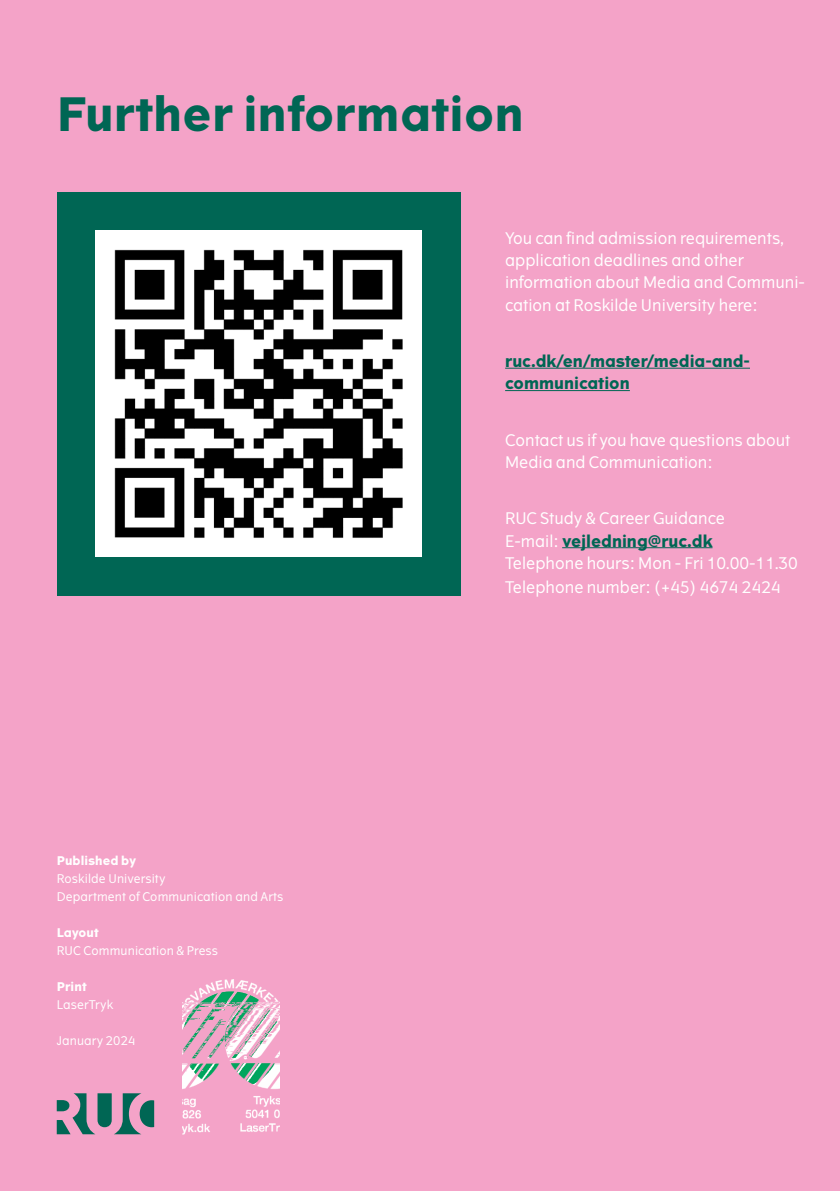
<style>
.page{position:relative;width:840px;height:1191px;background:#fff}
.page>*{position:absolute;margin:0;border:0;box-sizing:border-box;transform-origin:0 0}
.Heading_2_-_Bold_16_-_lysblå{font:700 46px "The Wave";letter-spacing:.01em;color:#006654}
.Brødtekst_Regular_8_12{font:16px/22.4px "The Wave";color:#fff}
.Brødtekst_Regular_8_12-2{font:700 16px/22.4px "The Wave";color:#006654}
.Kolofon{font:12px/18px "The Wave";letter-spacing:.01em;color:#fff}
.s1{font-weight:700}
.s2{font-weight:700;color:#006654}
</style>
<div class="page">
<div style="left:0;top:0;width:839px;height:1191px;background:#f4a3c8"></div>
<div style="left:57px;top:192px;width:403px;height:403px;background:#006654"></div>
<img style="left:96px;top:231px;width:325px;height:325px">
<img style="left:182px;top:979px;width:98px;height:155px">
<svg style="left:57px;top:1093px;width:97px;height:41px"></svg>
<hr style="left:505px;top:368px;width:244px;height:1px;background:#006654">
<hr style="left:505px;top:390px;width:124px;height:1px;background:#006654">
<hr style="left:562px;top:547px;width:150px;height:1px;background:#006654">
<p class="Heading_2_-_Bold_16_-_lysblå" style="left:57px;top:85px;width:468px">Further information</p>
<p class="Brødtekst_Regular_8_12" style="left:505px;top:226px;width:301px">You can find admission requirements, application deadlines and other information about Media and Communi&shy;cation at Roskilde University here:</p>
<p class="Brødtekst_Regular_8_12-2" style="left:505px;top:350px;width:246px">ruc.dk/en/master/media-and&shy;communication</p>
<p class="Brødtekst_Regular_8_12" style="left:505px;top:428px;width:286px">Contact us if you have questions about<br>Media and Communication:</p>
<p class="Kolofon" style="left:57px;top:851px;width:228px"><span class="s1">Published by<br></span>Roskilde University<br>Department of Communication and Arts</p>
<p class="Kolofon" style="left:57px;top:923px;width:163px"><span class="s1">Layout<br></span>RUC Communication &amp; Press</p>
<p class="Kolofon" style="left:57px;top:977px;width:58px"><span class="s1">Print<br></span>LaserTryk</p>
<p class="Kolofon" style="left:57px;top:1031px;width:80px">January 2024</p>
<p class="Brødtekst_Regular_8_12" style="left:505px;top:507px;width:294px">RUC Study &amp; Career Guidance<br>E-mail: <span class="s2">vejledning@ruc.dk<br></span>Telephone hours: Mon - Fri 10.00-11.30</p>
<p class="Brødtekst_Regular_8_12" style="left:505px;top:576px;width:277px">Telephone number: (+45) 4674 2424</p>
</div>
